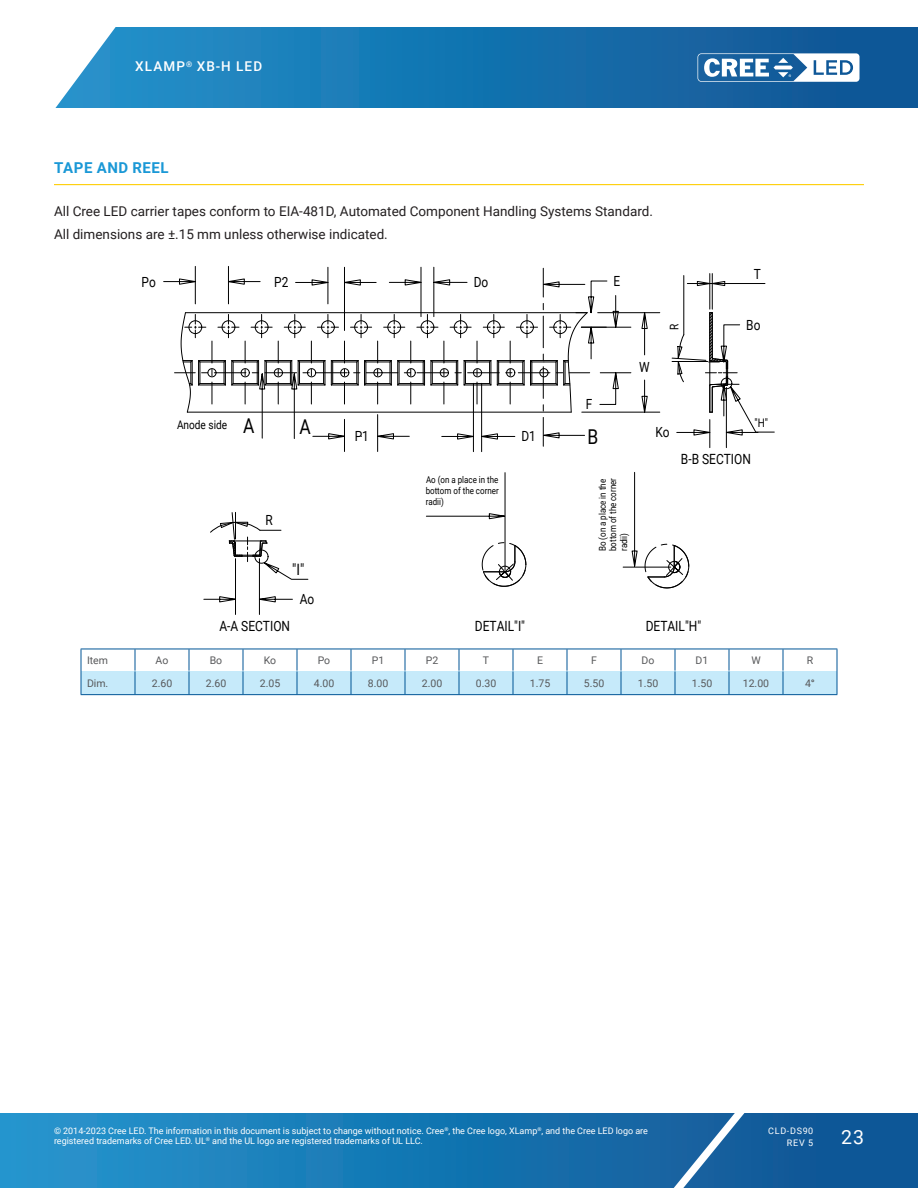
<style>
.page{position:relative;width:918px;height:1188px;background:#fff}
.page>*{position:absolute;margin:0;border:0;box-sizing:border-box;transform-origin:0 0}
.t1{font:20.4px "Roboto";color:#000;scale:.85 1}
.t2{font:19.5px "Roboto";color:#fff}
.t3{font:15.6px "Roboto";color:#000;scale:.85 1}
.Section_heading_with{font:700 15px "Roboto";letter-spacing:.035em;color:#1a98d6}
.t4{font:14.1px "Roboto";color:#000;scale:.85 1}
.t5{font:13.95px "Roboto";color:#000;scale:.85 1}
.Text_justify{font:13.5px "Roboto";color:#231f20}
.t6{font:500 13.5px "Roboto";letter-spacing:.085em;color:#fff}
.t7{font:12.75px "Roboto";color:#000;scale:.85 1}
.t8{font:11.85px "Roboto";color:#000;scale:.85 1}
.table_text_center_re{font:10.5px "Roboto";color:#57585a}
.table_text_left_regu{font:10.5px "Roboto";color:#57585a}
.t9{font:9.45px/10.6px "Roboto";color:#000;text-align:justify;scale:.85 1}
.t10{font:9px/10.8px "Roboto";color:#fff}
.t11{font:9px/12px "Roboto";letter-spacing:.085em;color:#fff;text-align:right}
.s1{font-weight:700}
</style>
<div class="page">
<svg style="left:0;top:1113px;width:918px;height:75px;background:#1876b2"></svg>
<svg style="left:644px;top:1113px;width:117px;height:75px;background:#296da6"></svg>
<svg style="left:55px;top:27px;width:863px;height:81px;background:#2078b2"></svg>
<svg style="left:698px;top:53px;width:162px;height:29px"></svg>
<hr style="left:54px;top:184px;width:810px;height:1px;background:#fece08">
<svg style="left:81px;top:649px;width:757px;height:46px"></svg>
<hr style="left:135px;top:649px;width:54px;height:1px;background:#005596">
<hr style="left:189px;top:649px;width:54px;height:1px;background:#005596">
<hr style="left:243px;top:649px;width:54px;height:1px;background:#005596">
<hr style="left:297px;top:649px;width:54px;height:1px;background:#005596">
<hr style="left:351px;top:649px;width:54px;height:1px;background:#005596">
<hr style="left:405px;top:649px;width:54px;height:1px;background:#005596">
<hr style="left:459px;top:649px;width:54px;height:1px;background:#005596">
<hr style="left:513px;top:649px;width:54px;height:1px;background:#005596">
<hr style="left:567px;top:649px;width:54px;height:1px;background:#005596">
<hr style="left:621px;top:649px;width:54px;height:1px;background:#005596">
<hr style="left:675px;top:649px;width:54px;height:1px;background:#005596">
<hr style="left:729px;top:649px;width:54px;height:1px;background:#005596">
<hr style="left:783px;top:649px;width:54px;height:1px;background:#005596">
<hr style="left:729px;top:694px;width:54px;height:1px;background:#005596">
<hr style="left:783px;top:694px;width:54px;height:1px;background:#005596">
<hr style="left:481px;top:383px;width:1px;height:69px;background:#000">
<hr style="left:473px;top:383px;width:1px;height:69px;background:#000">
<hr style="left:259px;top:559px;width:1px;height:55px;background:#000">
<hr style="left:235px;top:559px;width:1px;height:55px;background:#000">
<svg style="left:204px;top:596px;width:88px;height:7px"></svg>
<hr style="left:344px;top:419px;width:1px;height:33px;background:#000">
<hr style="left:377px;top:415px;width:1px;height:37px;background:#000">
<hr style="left:344px;top:267px;width:1px;height:64px;background:#000">
<hr style="left:327px;top:267px;width:1px;height:37px;background:#000">
<hr style="left:228px;top:266px;width:1px;height:38px;background:#000">
<hr style="left:195px;top:266px;width:1px;height:38px;background:#000">
<hr style="left:421px;top:267px;width:1px;height:50px;background:#000">
<hr style="left:433px;top:267px;width:1px;height:50px;background:#000">
<hr style="left:598px;top:312px;width:62px;height:1px;background:#000">
<hr style="left:582px;top:412px;width:78px;height:1px;background:#000">
<svg style="left:641px;top:312px;width:7px;height:43px"></svg>
<svg style="left:641px;top:380px;width:7px;height:33px"></svg>
<hr style="left:581px;top:327px;width:50px;height:1px;background:#000">
<hr style="left:600px;top:372px;width:31px;height:1px;background:#000">
<svg style="left:631px;top:472px;width:7px;height:95px"></svg>
<svg style="left:426px;top:513px;width:79px;height:7px"></svg>
<hr style="left:505px;top:473px;width:1px;height:97px;background:#000">
<hr style="left:683px;top:276px;width:1px;height:59px;background:#000">
<hr style="left:709px;top:274px;width:1px;height:35px;background:#000">
<hr style="left:712px;top:274px;width:1px;height:35px;background:#000">
<hr style="left:623px;top:567px;width:48px;height:1px;background:#000">
<hr style="left:725px;top:283px;width:40px;height:1px;background:#000">
<svg style="left:644px;top:543px;width:46px;height:46px"></svg>
<svg style="left:481px;top:542px;width:46px;height:45px"></svg>
<div style="left:668px;top:561px;width:12px;height:12px;border:1px solid #000;border-radius:50%"></div>
<div style="left:499px;top:566px;width:12px;height:12px;border:1px solid #000;border-radius:50%"></div>
<svg style="left:164px;top:268px;width:455px;height:178px"></svg>
<svg style="left:687px;top:280px;width:39px;height:7px"></svg>
<svg style="left:671px;top:311px;width:104px;height:137px"></svg>
<svg style="left:210px;top:512px;width:99px;height:68px"></svg>
<h3 class="t6" style="left:135px;top:57px;width:128px">XLAMP<sup>®</sup> XB-H LED</h3>
<p class="Section_heading_with" style="left:54px;top:157px;width:116px">TAPE AND REEL</p>
<p class="Text_justify" style="left:54px;top:202px;width:600px">All Cree LED carrier tapes conform to EIA-481D, Automated Component Handling Systems Standard.</p>
<p class="Text_justify" style="left:54px;top:224px;width:335px">All dimensions are ±.15 mm unless otherwise indicated.</p>
<p class="t5" style="left:142px;top:272px;width:18px">Po</p>
<p class="t5" style="left:274px;top:273px;width:18px">P2</p>
<p class="t5" style="left:474px;top:273px;width:19px">Do</p>
<p class="t8" style="left:177px;top:416px;width:61px">Anode side</p>
<p class="t1" style="left:243px;top:412px;width:15px">A</p>
<p class="t1" style="left:299px;top:412px;width:15px">A</p>
<p class="t5" style="left:355px;top:427px;width:18px">P1</p>
<p class="t5" style="left:521px;top:427px;width:19px">D1</p>
<p class="t5" style="left:614px;top:271px;width:9px">E</p>
<p class="t5" style="left:586px;top:395px;width:9px">F</p>
<p class="t1" style="left:588px;top:422px;width:14px">B</p>
<p class="t5" style="left:639px;top:358px;width:14px">W</p>
<p class="t8" style="left:666px;top:330px;width:9px;rotate:-90deg">R</p>
<p class="t5" style="left:655px;top:423px;width:18px">Ko</p>
<p class="t5" style="left:754px;top:264px;width:10px">T</p>
<p class="t5" style="left:746px;top:315px;width:18px">Bo</p>
<p class="t8" style="left:754px;top:415px;width:17px">"H"</p>
<p class="t5" style="left:265px;top:511px;width:10px">R</p>
<p class="t3" style="left:292px;top:558px;width:16px">"I"</p>
<p class="t5" style="left:300px;top:589px;width:19px">Ao</p>
<p class="t4" style="left:219px;top:617px;width:85px">A-A SECTION</p>
<p class="t9" style="left:426px;top:474px;width:87px">Ao (on a place in the bottom of the corner radii)</p>
<p class="t9" style="left:597px;top:551px;width:88px;rotate:-90deg">Bo (on a place in the bottom of the corner radii)</p>
<p class="t4" style="left:681px;top:450px;width:84px">B-B SECTION</p>
<p class="t4" style="left:475px;top:616px;width:61px">DETAIL"I"</p>
<p class="t4" style="left:646px;top:616px;width:67px">DETAIL"H"</p>
<p class="t7" style="left:701px;top:648px;width:9px">E</p>
<p class="t7" style="left:163px;top:649px;width:31px">ITEM</p>
<p class="t7" style="left:363px;top:649px;width:17px">Ko</p>
<p class="t7" style="left:427px;top:651px;width:17px">Po</p>
<p class="table_text_left_regu" style="left:87px;top:653px;width:23px">Item</p>
<p class="table_text_center_re" style="left:156px;top:653px;width:14px">Ao</p>
<p class="table_text_center_re" style="left:210px;top:653px;width:14px">Bo</p>
<p class="table_text_center_re" style="left:264px;top:653px;width:14px">Ko</p>
<p class="table_text_center_re" style="left:318px;top:653px;width:14px">Po</p>
<p class="table_text_center_re" style="left:372px;top:653px;width:14px">P1</p>
<p class="table_text_center_re" style="left:426px;top:653px;width:14px">P2</p>
<p class="table_text_center_re" style="left:483px;top:653px;width:8px">T</p>
<p class="table_text_center_re" style="left:537px;top:653px;width:7px">E</p>
<p class="table_text_center_re" style="left:591px;top:653px;width:7px">F</p>
<p class="table_text_center_re" style="left:642px;top:653px;width:14px">Do</p>
<p class="table_text_center_re" style="left:696px;top:653px;width:14px">D1</p>
<p class="table_text_center_re" style="left:751px;top:653px;width:11px">W</p>
<p class="table_text_center_re" style="left:807px;top:653px;width:8px">R</p>
<p class="table_text_left_regu" style="left:87px;top:675px;width:23px">Dim.</p>
<p class="table_text_center_re" style="left:152px;top:675px;width:22px">2.60</p>
<p class="table_text_center_re" style="left:206px;top:675px;width:22px">2.60</p>
<p class="table_text_center_re" style="left:260px;top:675px;width:22px">2.05</p>
<p class="table_text_center_re" style="left:314px;top:675px;width:22px">4.00</p>
<p class="table_text_center_re" style="left:368px;top:675px;width:22px">8.00</p>
<p class="table_text_center_re" style="left:422px;top:675px;width:22px">2.00</p>
<p class="table_text_center_re" style="left:476px;top:675px;width:22px">0.30</p>
<p class="table_text_center_re" style="left:530px;top:675px;width:22px">1.75</p>
<p class="table_text_center_re" style="left:584px;top:675px;width:22px">5.50</p>
<p class="table_text_center_re" style="left:638px;top:675px;width:22px">1.50</p>
<p class="table_text_center_re" style="left:692px;top:675px;width:22px">1.50</p>
<p class="table_text_center_re" style="left:743px;top:675px;width:28px">12.00</p>
<p class="table_text_center_re" style="left:805px;top:675px;width:11px">4<span class="s1">°</span></p>
<p class="t8" style="left:357px;top:676px;width:25px">2.05</p>
<p class="t8" style="left:427px;top:676px;width:25px">4.00</p>
<p class="t8" style="left:635px;top:676px;width:25px">0.30</p>
<p class="t8" style="left:701px;top:676px;width:25px">1.75</p>
<p class="t10" style="left:54px;top:1125px;width:596px">© 2014-2023 Cree LED. The information in this document is subject to change without notice. Cree<sup>®</sup>, the Cree logo, XLamp<sup>®</sup>, and the Cree LED logo are registered trademarks of Cree LED. UL<sup>®</sup> and the UL logo are registered trademarks of UL LLC.</p>
<p class="t11" style="left:768px;top:1124px;width:47px">CLD-DS90<br>REV 5</p>
<h2 class="t2" style="left:841px;top:1123px;width:24px">23</h2>
</div>
